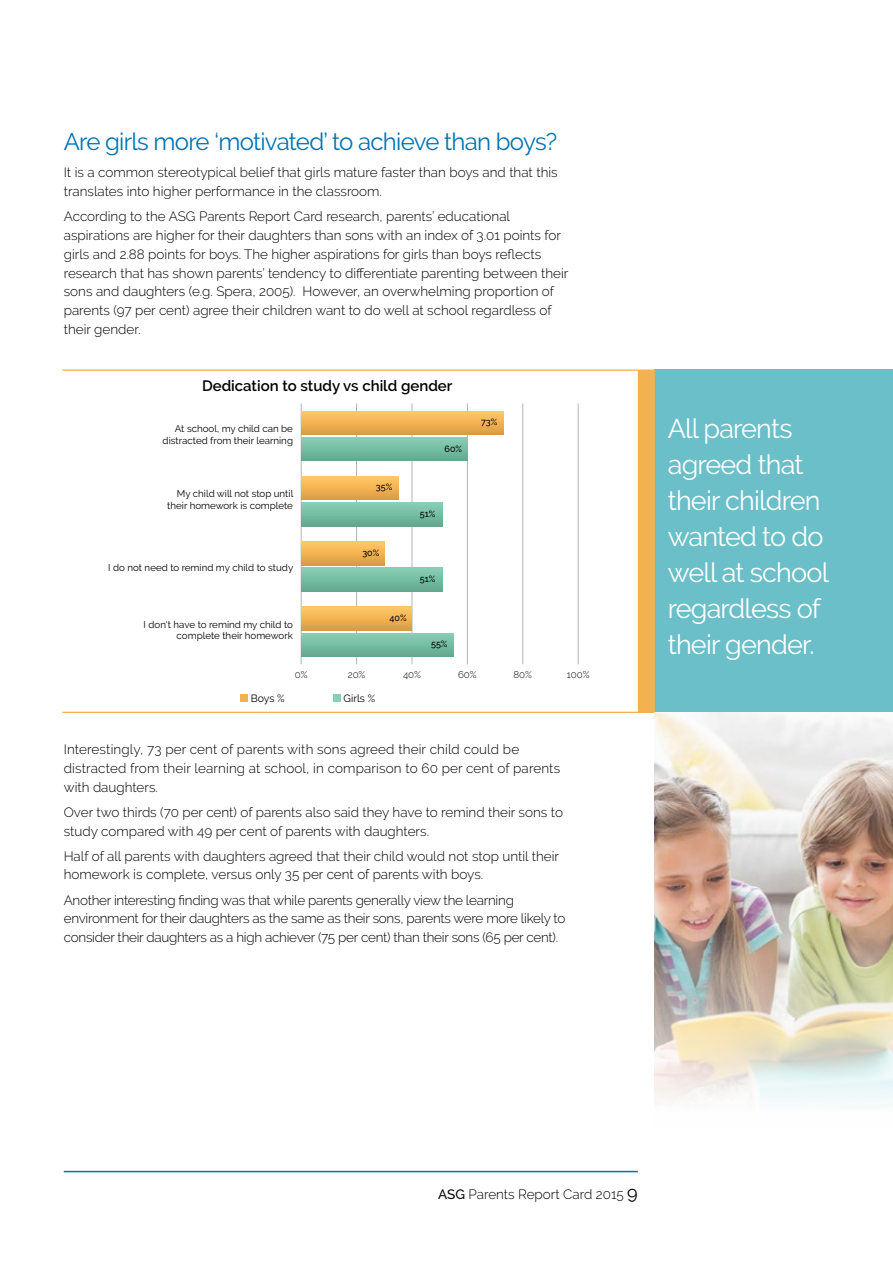
<style>
.page{position:relative;width:893px;height:1263px;background:#fff}
.page>*{position:absolute;margin:0;border:0;box-sizing:border-box;transform-origin:0 0}
.t1{font:27px/36px "Raleway";letter-spacing:-.03em;color:#fff}
.t2{font:24px "Raleway";letter-spacing:-.03em;color:#0073b5}
.t3{font:600 15px "Raleway";color:#000}
.t4{font:300 13.5px/18.8px "Raleway";color:#000}
.t5{font:300 13.5px/18.8px "Raleway";letter-spacing:-.02em;color:#000}
.t6{font:10.5px "Raleway";color:#000}
.t7{font:9.75px/11.7px "Raleway";color:#000;text-align:right}
.t8{font:300 9.75px "Raleway";color:#000}
.t9{font:500 9px "Raleway";color:#000}
.s1{font-weight:500}
.s2{font-weight:400;font-size:18px}
</style>
<div class="page">
<div style="left:654px;top:369px;width:239px;height:344px;background:#6abfc9"></div>
<div style="left:638px;top:370px;width:17px;height:342px;background:#f3b150"></div>
<hr style="left:62px;top:369px;width:593px;height:2px;background:#f3b150">
<hr style="left:62px;top:712px;width:593px;height:1px;background:#f3b150">
<img style="left:655px;top:713px;width:238px;height:390px">
<hr style="left:356px;top:403px;width:1px;height:261px;background:#b1b4b6">
<hr style="left:412px;top:403px;width:1px;height:261px;background:#b1b4b6">
<hr style="left:467px;top:403px;width:1px;height:261px;background:#b1b4b6">
<hr style="left:522px;top:403px;width:1px;height:261px;background:#b1b4b6">
<hr style="left:578px;top:403px;width:1px;height:261px;background:#b1b4b6">
<hr style="left:301px;top:403px;width:1px;height:261px;background:#b1b4b6">
<div style="left:301px;top:437px;width:166px;height:24px;background:linear-gradient(to bottom,#89d0b7,#64aa90)"></div>
<svg style="left:301px;top:503px;width:141px;height:23px;background:#75bba1"></svg>
<svg style="left:301px;top:568px;width:141px;height:23px;background:#75bca2"></svg>
<svg style="left:301px;top:633px;width:153px;height:23px;background:#76bca2"></svg>
<div style="left:301px;top:411px;width:202px;height:24px;background:linear-gradient(to bottom,#ffc966,#dc9e44)"></div>
<div style="left:301px;top:476px;width:97px;height:24px;background:linear-gradient(to bottom,#ffc966,#dc9f45)"></div>
<svg style="left:301px;top:542px;width:83px;height:23px;background:#eeb254"></svg>
<svg style="left:301px;top:607px;width:111px;height:23px;background:#eeb254"></svg>
<div style="left:240px;top:695px;width:8px;height:7px;background:#f3b150"></div>
<div style="left:333px;top:695px;width:7px;height:7px;background:#89cfb7"></div>
<hr style="left:64px;top:1171px;width:574px;height:1px;background:#0073b5">
<h2 class="t2" style="left:64px;top:128px;width:495px">Are girls more ‘motivated’ to achieve than boys?</h2>
<p class="t4" style="left:64px;top:163px;width:495px">It is a common stereotypical belief that girls mature faster than boys and that this translates into higher performance in the classroom.</p>
<p class="t4" style="left:64px;top:207px;width:506px">According to the ASG Parents Report Card research, parents’ educational aspirations are higher for their daughters than sons with an index of 3.01 points for girls and 2.88 points for boys. The higher aspirations for girls than boys reflects research that has shown parents’ tendency to differentiate parenting between their sons and daughters (e.g. Spera, 2005). However, an overwhelming proportion of parents (97 per cent) agree their children want to do well at school regardless of their gender.</p>
<p class="t3" style="left:202px;top:377px;width:252px">Dedication to study vs child gender</p>
<p class="t7" style="left:163px;top:423px;width:132px">At school, my child can be distracted from their learning</p>
<p class="t7" style="left:167px;top:488px;width:128px">My child will not stop until their homework is complete</p>
<p class="t7" style="left:108px;top:561px;width:187px">I do not need to remind my child to study</p>
<p class="t7" style="left:144px;top:618px;width:151px">I don't have to remind my child to complete their homework</p>
<p class="t9" style="left:376px;top:482px;width:18px">35%</p>
<p class="t9" style="left:362px;top:548px;width:18px">30%</p>
<p class="t9" style="left:389px;top:612px;width:19px">40%</p>
<p class="t9" style="left:445px;top:444px;width:19px">60%</p>
<p class="t9" style="left:420px;top:508px;width:17px">51%</p>
<p class="t9" style="left:420px;top:574px;width:17px">51%</p>
<p class="t9" style="left:431px;top:639px;width:18px">55%</p>
<p class="t9" style="left:481px;top:416px;width:18px">73%</p>
<p class="t8" style="left:295px;top:669px;width:14px">0%</p>
<p class="t8" style="left:348px;top:669px;width:19px">20%</p>
<p class="t8" style="left:403px;top:669px;width:19px">40%</p>
<p class="t8" style="left:458px;top:669px;width:20px">60%</p>
<p class="t8" style="left:514px;top:669px;width:20px">80%</p>
<p class="t8" style="left:567px;top:669px;width:24px">100%</p>
<p class="t6" style="left:251px;top:692px;width:35px">Boys %</p>
<p class="t6" style="left:344px;top:692px;width:33px">Girls %</p>
<p class="t4" style="left:64px;top:740px;width:498px">Interestingly, 73 per cent of parents with sons agreed their child could be distracted from their learning at school, in comparison to 60 per cent of parents with daughters.</p>
<p class="t4" style="left:64px;top:803px;width:501px">Over two thirds (70 per cent) of parents also said they have to remind their sons to study compared with 49 per cent of parents with daughters.</p>
<p class="t4" style="left:64px;top:846px;width:497px">Half of all parents with daughters agreed that their child would not stop until their homework is complete, versus only 35 per cent of parents with boys.</p>
<p class="t5" style="left:64px;top:890px;width:503px">Another interesting finding was that while parents generally view the learning environment for their daughters as the same as their sons, parents were more likely to consider their daughters as a high achiever (75 per cent) than their sons (65 per cent).</p>
<h1 class="t1" style="left:668px;top:410px;width:163px">All parents agreed that their children wanted to do well at school regardless of their gender.</h1>
<p class="t4" style="left:438px;top:1185px;width:201px"><span class="s1">ASG</span> Parents Report Card 2015 <span class="s2">9</span></p>
</div>
